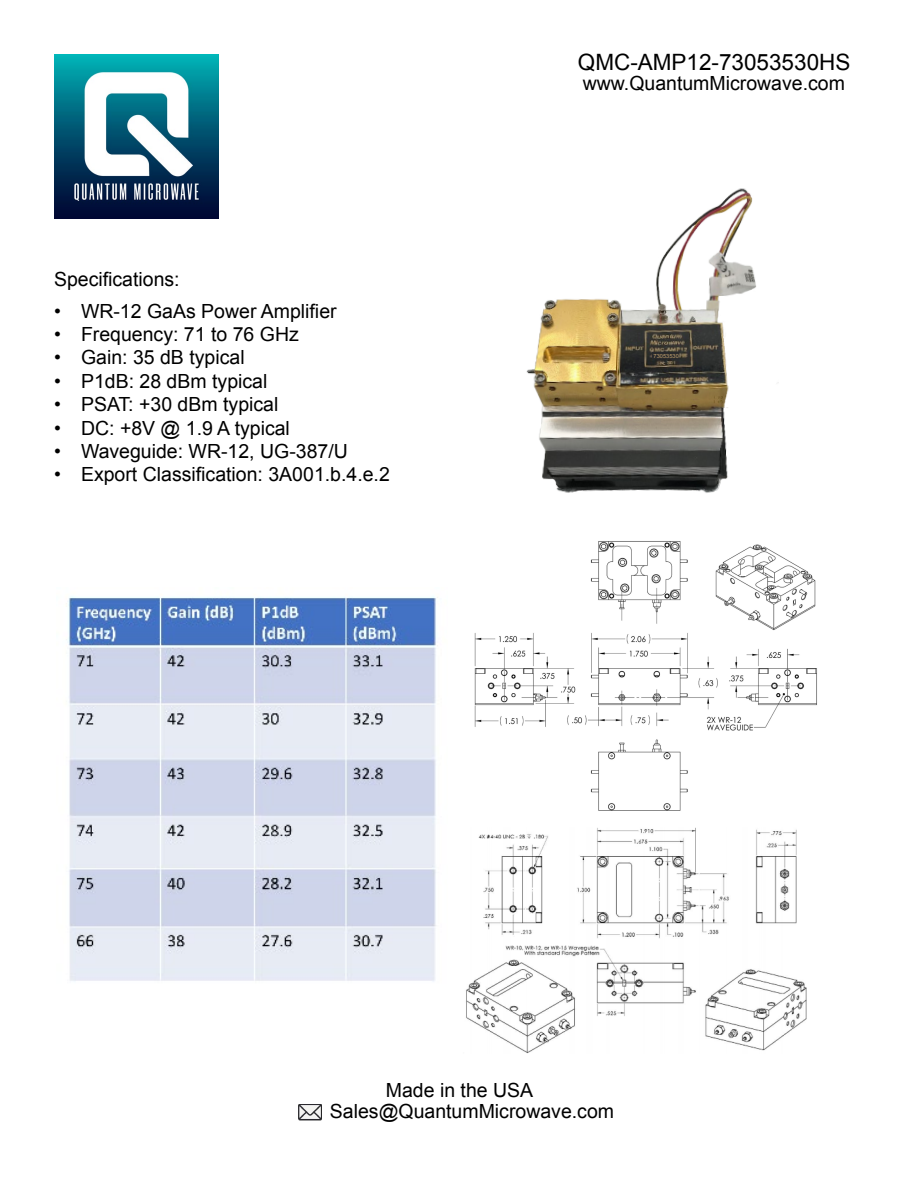
<style>
.page{position:relative;width:918px;height:1188px;background:#fff}
.page>*{position:absolute;margin:0;border:0;box-sizing:border-box;transform-origin:0 0}
.t1{font:22.5px "Arial";color:#000}
.t2{font:19.5px "Arial";color:#000}
.t3{font:5.7px "Arial";color:#be9e6c}
</style>
<div class="page">
<img style="left:299px;top:1104px;width:23px;height:16px">
<img style="left:54px;top:54px;width:164px;height:164px">
<img style="left:474px;top:541px;width:343px;height:270px">
<img style="left:526px;top:188px;width:253px;height:305px">
<img style="left:466px;top:827px;width:341px;height:227px">
<img style="left:66px;top:596px;width:372px;height:386px">
<div style="left:652px;top:353px;width:27px;height:6px;background:#292a2c"></div>
<p class="t1" style="left:578px;top:47px;width:274px">QMC-AMP12-73053530HS</p>
<p class="t2" style="left:54px;top:266px;width:127px">Specifications:</p>
<p class="t2" style="left:54px;top:298px;width:284px">• WR-12 GaAs Power Amplifier</p>
<p class="t2" style="left:54px;top:321px;width:246px">• Frequency: 71 to 76 GHz</p>
<p class="t2" style="left:54px;top:345px;width:192px">• Gain: 35 dB typical</p>
<p class="t2" style="left:54px;top:368px;width:215px">• P1dB: 28 dBm typical</p>
<p class="t2" style="left:54px;top:392px;width:226px">• PSAT: +30 dBm typical</p>
<p class="t2" style="left:54px;top:415px;width:237px">• DC: +8V @ 1.9 A typical</p>
<p class="t2" style="left:54px;top:438px;width:295px">• Waveguide: WR-12, UG-387/U</p>
<p class="t2" style="left:54px;top:462px;width:337px">• Export Classification: 3A001.b.4.e.2</p>
<p class="t2" style="left:583px;top:70px;width:264px">www.QuantumMicrowave.com</p>
<p class="t3" style="left:654px;top:352px;width:27px">73053530</p>
<p class="t2" style="left:386px;top:1077px;width:149px">Made in the USA</p>
<p class="t2" style="left:330px;top:1098px;width:286px">Sales@QuantumMicrowave.com</p>
</div>
